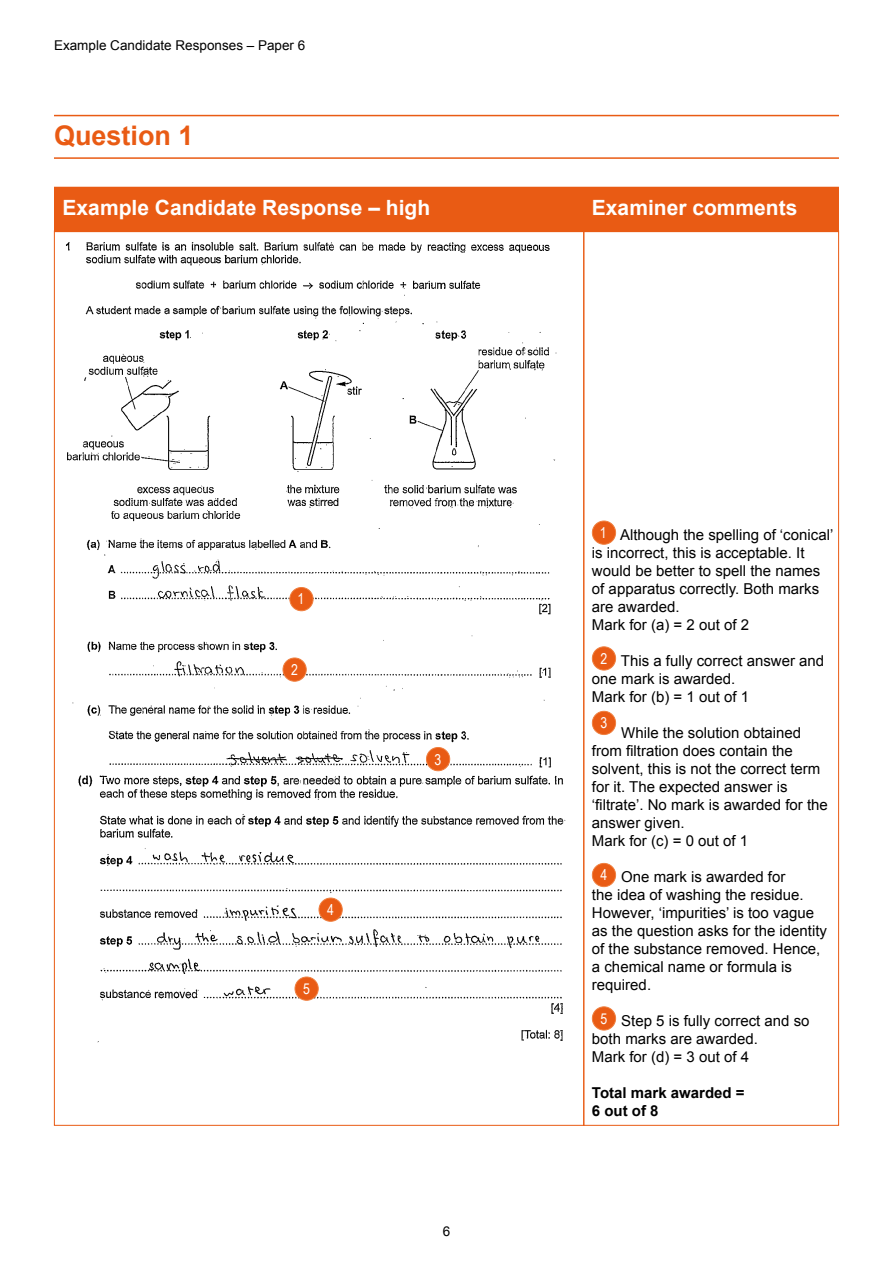
<style>
.page{position:relative;width:893px;height:1263px;background:#fff}
.page>*{position:absolute;margin:0;border:0;box-sizing:border-box;transform-origin:0 0}
.t1{font:700 27px "Arial";color:#e95b14}
.t2{font:700 21px "Arial";color:#fff}
.t3{font:15px/18px "Arial";color:#000}
.t4{font:700 15px/18px "Arial";color:#000}
.t5{font:15px "Arial Narrow";color:#fff}
.t6{font:13.5px "Arial";color:#000}
</style>
<div class="page">
<img style="left:66px;top:242px;width:500px;height:801px">
<hr style="left:54px;top:115px;width:785px;height:1px;background:#e95b14">
<hr style="left:54px;top:157px;width:785px;height:2px;background:#e95b14">
<div style="left:54px;top:187px;width:785px;height:45px;background:#e95b14"></div>
<div style="left:290px;top:587px;width:23px;height:24px;background:#e95b14;border-radius:50%"></div>
<div style="left:289px;top:587px;width:24px;height:24px;border:1px solid #ef7f3f;border-radius:50%"></div>
<div style="left:592px;top:521px;width:24px;height:23px;background:#e95b14;border-radius:50%"></div>
<div style="left:592px;top:521px;width:24px;height:24px;border:1px solid #ef7f3f;border-radius:50%"></div>
<div style="left:283px;top:658px;width:23px;height:23px;background:#e95b14;border-radius:50%"></div>
<div style="left:283px;top:658px;width:24px;height:24px;border:1px solid #ef7f3f;border-radius:50%"></div>
<div style="left:426px;top:747px;width:24px;height:24px;background:#e95b14;border-radius:50%"></div>
<div style="left:426px;top:747px;width:24px;height:24px;border:1px solid #ef7f3f;border-radius:50%"></div>
<div style="left:319px;top:898px;width:23px;height:23px;background:#e95b14;border-radius:50%"></div>
<div style="left:319px;top:898px;width:24px;height:24px;border:1px solid #ef7f3f;border-radius:50%"></div>
<div style="left:592px;top:647px;width:24px;height:23px;background:#e95b14;border-radius:50%"></div>
<div style="left:592px;top:646px;width:24px;height:24px;border:1px solid #ef7f3f;border-radius:50%"></div>
<div style="left:592px;top:711px;width:24px;height:23px;background:#e95b14;border-radius:50%"></div>
<div style="left:592px;top:711px;width:24px;height:24px;border:1px solid #ef7f3f;border-radius:50%"></div>
<div style="left:592px;top:863px;width:24px;height:24px;background:#e95b14;border-radius:50%"></div>
<div style="left:592px;top:863px;width:24px;height:24px;border:1px solid #ef7f3f;border-radius:50%"></div>
<div style="left:295px;top:977px;width:23px;height:23px;background:#e95b14;border-radius:50%"></div>
<div style="left:295px;top:977px;width:24px;height:24px;border:1px solid #ef7f3f;border-radius:50%"></div>
<div style="left:592px;top:1007px;width:24px;height:23px;background:#e95b14;border-radius:50%"></div>
<div style="left:592px;top:1006px;width:24px;height:24px;border:1px solid #ef7f3f;border-radius:50%"></div>
<p class="t6" style="left:54px;top:36px;width:253px">Example Candidate Responses – Paper 6</p>
<h1 class="t1" style="left:54px;top:118px;width:141px">Question 1</h1>
<h2 class="t2" style="left:63px;top:194px;width:369px">Example Candidate Response – high</h2>
<h2 class="t2" style="left:592px;top:194px;width:207px">Examiner comments</h2>
<p class="t5" style="left:297px;top:588px;width:8px">1</p>
<p class="t5" style="left:291px;top:659px;width:8px">2</p>
<p class="t5" style="left:327px;top:899px;width:8px">4</p>
<p class="t5" style="left:303px;top:978px;width:8px">5</p>
<p class="t5" style="left:434px;top:748px;width:8px">3</p>
<p class="t6" style="left:443px;top:1222px;width:9px">6</p>
<p class="t5" style="left:600px;top:522px;width:8px">1</p>
<p class="t3" style="left:592px;top:526px;width:243px;text-indent:28px">Although the spelling of ‘conical’ is incorrect, this is acceptable. It would be better to spell the names of apparatus correctly. Both marks are awarded.<br>Mark for (a) = 2 out of 2</p>
<p class="t3" style="left:592px;top:652px;width:234px;text-indent:29px">This a fully correct answer and one mark is awarded.<br>Mark for (b) = 1 out of 1</p>
<p class="t3" style="left:592px;top:724px;width:237px;text-indent:29px">While the solution obtained from filtration does contain the solvent, this is not the correct term for it. The expected answer is ‘filtrate’. No mark is awarded for the answer given.<br>Mark for (c) = 0 out of 1</p>
<p class="t3" style="left:592px;top:868px;width:237px;text-indent:29px">One mark is awarded for<br>the idea of washing the residue.<br>However, ‘impurities’ is too vague as the question asks for the identity of the substance removed. Hence, a chemical name or formula is required.</p>
<p class="t3" style="left:592px;top:1012px;width:219px;text-indent:29px">Step 5 is fully correct and so both marks are awarded.<br>Mark for (d) = 3 out of 4</p>
<p class="t4" style="left:592px;top:1084px;width:154px">Total mark awarded =<br>6 out of 8</p>
<p class="t5" style="left:600px;top:648px;width:8px">2</p>
<p class="t5" style="left:600px;top:712px;width:8px">3</p>
<p class="t5" style="left:600px;top:864px;width:8px">4</p>
<p class="t5" style="left:600px;top:1008px;width:8px">5</p>
</div>
